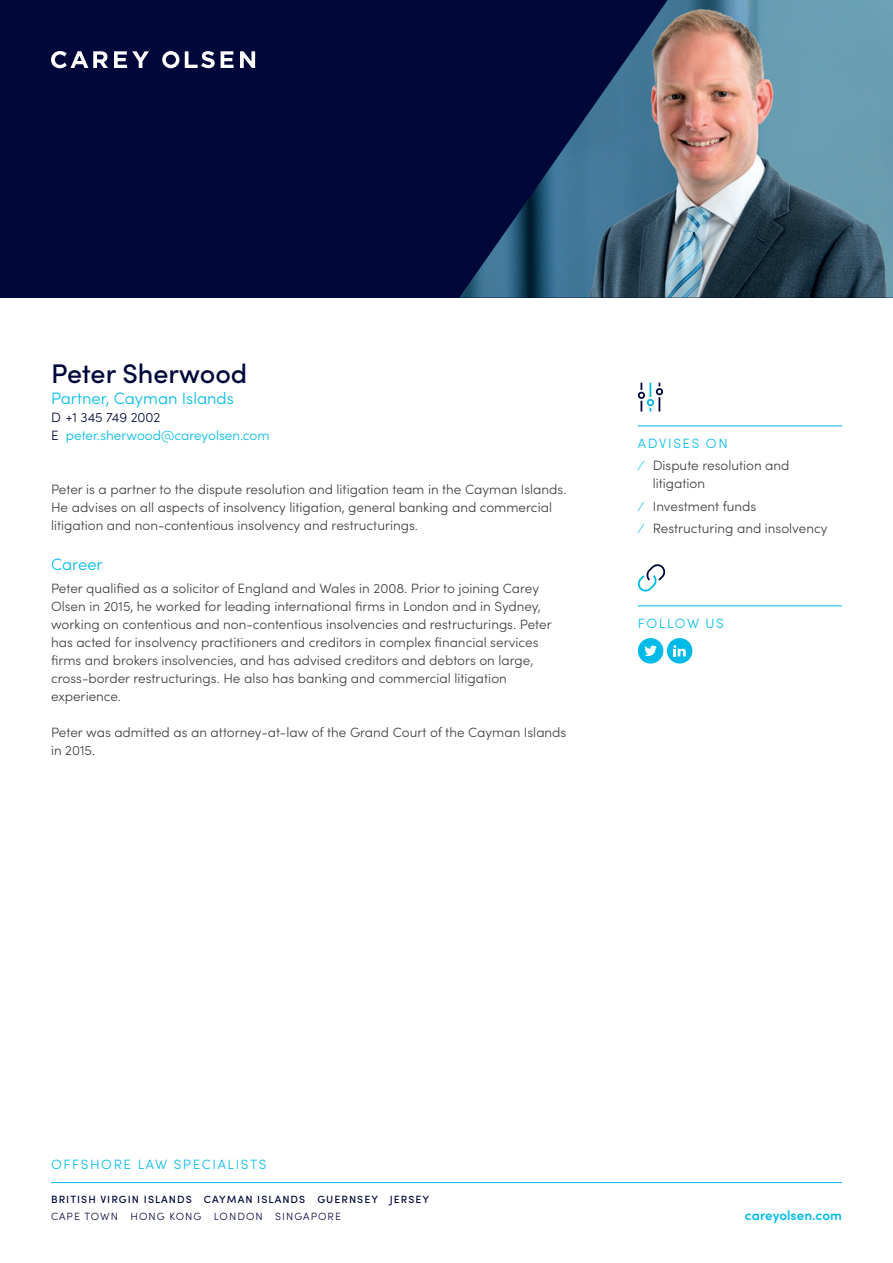
<style>
.page{position:relative;width:893px;height:1263px;background:#fff}
.page>*{position:absolute;margin:0;border:0;box-sizing:border-box;transform-origin:0 0}
.Profile_Name_18_22_8{font:500 27px "Sofia Pro";color:#00073b}
.Profile_Title_11_14{font:300 16.5px "Sofia Pro";color:#00bbe8}
.Sub_Header_L_Blue_11{font:300 16.5px "Sofia Pro";color:#00bbe8}
.Body_9_12pt{font:300 13.5px/18px "Sofia Pro";color:#3e3e3f}
.Profile_Details_9_12{font:300 13.5px "Sofia Pro";color:#00bbe8}
.Profile_Details_9_12-2{font:300 13.5px "Sofia Pro";letter-spacing:.12em;color:#00bbe8}
.Sub_Header_Caps_9_12{font:300 13.5px "Sofia Pro";letter-spacing:.12em;color:#00bbe8}
.t1{font:600 13.5px "Sofia Pro";color:#00bbe8}
.Profile_Details_9_12-3{font:300 13.5px "Sofia Pro";color:#00073b}
.t2{font:500 10.5px "Sofia Pro";letter-spacing:.1em;color:#00073b}
.t3{font:300 10.5px "Sofia Pro";letter-spacing:.1em;color:#00073b}
.s1{color:#00073b}
.s2{color:#00bbe8}
</style>
<div class="page">
<hr style="left:51px;top:1182px;width:791px;height:1px;background:#00bbe8">
<hr style="left:638px;top:425px;width:204px;height:1px;background:#00bbe8">
<hr style="left:638px;top:605px;width:204px;height:1px;background:#00bbe8">
<svg style="left:637px;top:382px;width:26px;height:30px"></svg>
<svg style="left:637px;top:564px;width:29px;height:28px"></svg>
<div style="left:638px;top:638px;width:25px;height:25px;background:#00bbe8;border-radius:50%"></div>
<svg style="left:644px;top:645px;width:13px;height:11px"></svg>
<div style="left:667px;top:638px;width:25px;height:25px;background:#00bbe8;border-radius:50%"></div>
<svg style="left:673px;top:645px;width:13px;height:11px"></svg>
<div style="left:0;top:0;width:893px;height:298px;background:#00073b"></div>
<img style="left:459px;top:0;width:434px;height:298px">
<svg style="left:114px;top:51px;width:35px;height:17px"></svg>
<svg style="left:185px;top:51px;width:30px;height:17px"></svg>
<svg style="left:221px;top:51px;width:13px;height:17px"></svg>
<svg style="left:240px;top:51px;width:15px;height:17px"></svg>
<svg style="left:162px;top:51px;width:17px;height:17px"></svg>
<svg style="left:51px;top:51px;width:57px;height:17px"></svg>
<p class="Profile_Name_18_22_8" style="left:51px;top:353px;width:198px">Peter Sherwood</p>
<p class="Profile_Title_11_14" style="left:51px;top:387px;width:184px">Partner, Cayman Islands</p>
<p class="Profile_Details_9_12-3" style="left:51px;top:408px;width:111px">D +1 345 749 2002</p>
<p class="Profile_Details_9_12" style="left:51px;top:426px;width:220px"><span class="s1">E</span> peter.sherwood@careyolsen.com</p>
<p class="Body_9_12pt" style="left:51px;top:480px;width:517px">Peter is a partner to the dispute resolution and litigation team in the Cayman Islands.<br>He advises on all aspects of insolvency litigation, general banking and commercial litigation and non-contentious insolvency and restructurings.</p>
<p class="Sub_Header_L_Blue_11" style="left:51px;top:552px;width:53px">Career</p>
<p class="Body_9_12pt" style="left:51px;top:578px;width:502px">Peter qualified as a solicitor of England and Wales in 2008. Prior to joining Carey Olsen in 2015, he worked for leading international firms in London and in Sydney, working on contentious and non-contentious insolvencies and restructurings. Peter has acted for insolvency practitioners and creditors in complex financial services firms and brokers insolvencies, and has advised creditors and debtors on large, cross-border restructurings. He also has banking and commercial litigation experience.</p>
<p class="Body_9_12pt" style="left:51px;top:722px;width:517px">Peter was admitted as an attorney-at-law of the Grand Court of the Cayman Islands in 2015.</p>
<p class="Sub_Header_Caps_9_12" style="left:638px;top:433px;width:91px">ADVISES ON</p>
<p class="Body_9_12pt" style="left:653px;top:455px;width:138px;text-indent:-13px"><span class="s2">⁄</span> Dispute resolution and litigation</p>
<p class="Body_9_12pt" style="left:640px;top:496px;width:118px"><span class="s2">⁄</span> Investment funds</p>
<p class="Body_9_12pt" style="left:640px;top:518px;width:189px"><span class="s2">⁄</span> Restructuring and insolvency</p>
<p class="Sub_Header_Caps_9_12" style="left:638px;top:613px;width:87px">FOLLOW US</p>
<p class="Profile_Details_9_12-2" style="left:51px;top:1155px;width:217px">OFFSHORE LAW SPECIALISTS</p>
<p class="t2" style="left:51px;top:1191px;width:380px">BRITISH VIRGIN ISLANDS CAYMAN ISLANDS GUERNSEY JERSEY</p>
<p class="t3" style="left:51px;top:1209px;width:291px">CAPE TOWN HONG KONG LONDON SINGAPORE</p>
<p class="t1" style="left:745px;top:1205px;width:98px">careyolsen.com</p>
</div>
